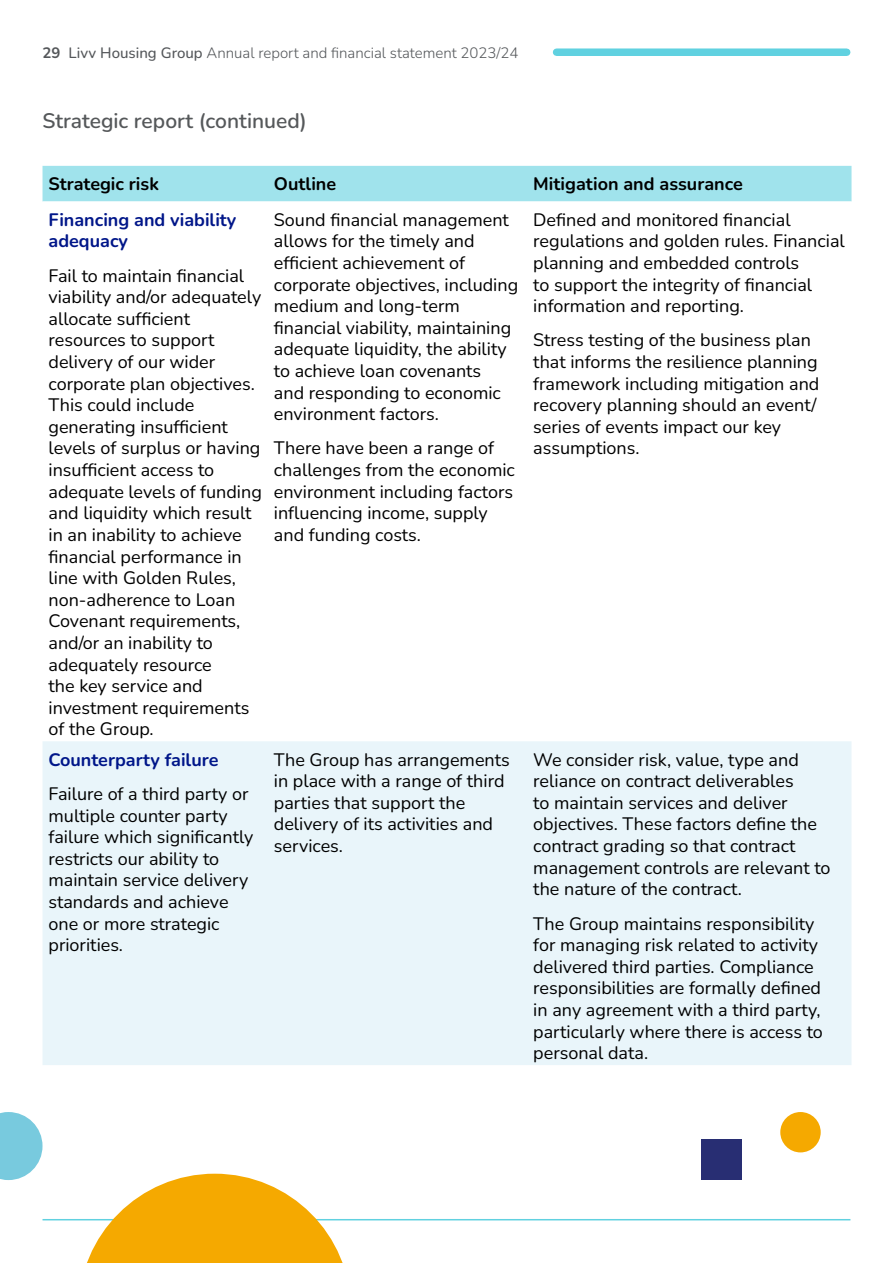
<style>
.page{position:relative;width:893px;height:1263px;background:#fff}
.page>*{position:absolute;margin:0;border:0;box-sizing:border-box;transform-origin:0 0}
.t1{font:600 21px "Nunito";color:#55585a}
.t2{font:18px/21.6px "Nunito";color:#000}
.t3{font:700 18px/21.6px "Nunito";color:#001689}
.t4{font:700 18px "Nunito";color:#000}
.t5{font:300 15px "Nunito";color:#54575a}
.s1{font-weight:700}
.s2{font-weight:500}
</style>
<div class="page">
<div style="left:557px;top:48px;width:290px;height:8px;background:#60d1e0"></div>
<hr style="left:43px;top:1219px;width:807px;height:1px;background:#60d1e0">
<div style="left:43px;top:166px;width:808px;height:35px;background:#a0e3ec"></div>
<div style="left:43px;top:741px;width:808px;height:324px;background:#e9f5fa"></div>
<svg style="left:0;top:1112px;width:43px;height:68px"></svg>
<svg style="left:79px;top:1174px;width:272px;height:89px"></svg>
<div style="left:780px;top:1112px;width:41px;height:40px;background:#f5a900;border-radius:50%"></div>
<div style="left:702px;top:1140px;width:40px;height:40px;background:#282e73"></div>
<p class="t5" style="left:43px;top:42px;width:478px"><span class="s1">29</span> <span class="s2">Livv Housing Group</span> Annual report and financial statement 2023/24</p>
<p class="t1" style="left:43px;top:105px;width:266px">Strategic report (continued)</p>
<p class="t4" style="left:49px;top:171px;width:112px">Strategic risk</p>
<p class="t4" style="left:274px;top:171px;width:64px">Outline</p>
<p class="t4" style="left:533px;top:171px;width:211px">Mitigation and assurance</p>
<p class="t3" style="left:49px;top:208px;width:189px">Financing and viability adequacy</p>
<p class="t2" style="left:49px;top:264px;width:215px">Fail to maintain financial viability and/or adequately allocate sufficient resources to support delivery of our wider corporate plan objectives.<br>This could include generating insufficient levels of surplus or having insufficient access to adequate levels of funding and liquidity which result in an inability to achieve financial performance in line with Golden Rules, non-adherence to Loan<br>Covenant requirements, and/or an inability to adequately resource<br>the key service and investment requirements of the Group.</p>
<p class="t2" style="left:274px;top:208px;width:246px">Sound financial management allows for the timely and efficient achievement of corporate objectives, including medium and long-term financial viability, maintaining adequate liquidity, the ability to achieve loan covenants<br>and responding to economic environment factors.</p>
<p class="t2" style="left:274px;top:437px;width:243px">There have been a range of challenges from the economic environment including factors influencing income, supply and funding costs.</p>
<p class="t2" style="left:533px;top:208px;width:313px">Defined and monitored financial regulations and golden rules. Financial planning and embedded controls<br>to support the integrity of financial information and reporting.</p>
<p class="t2" style="left:533px;top:329px;width:288px">Stress testing of the business plan that informs the resilience planning framework including mitigation and recovery planning should an event/ series of events impact our key assumptions.</p>
<p class="t3" style="left:49px;top:748px;width:171px">Counterparty failure</p>
<p class="t2" style="left:49px;top:782px;width:207px">Failure of a third party or multiple counter party failure which significantly restricts our ability to maintain service delivery standards and achieve one or more strategic priorities.</p>
<p class="t2" style="left:274px;top:748px;width:237px">The Group has arrangements in place with a range of third parties that support the delivery of its activities and services.</p>
<p class="t2" style="left:533px;top:748px;width:299px">We consider risk, value, type and reliance on contract deliverables<br>to maintain services and deliver objectives. These factors define the contract grading so that contract management controls are relevant to the nature of the contract.</p>
<p class="t2" style="left:533px;top:912px;width:291px">The Group maintains responsibility for managing risk related to activity delivered third parties. Compliance responsibilities are formally defined in any agreement with a third party, particularly where there is access to personal data.</p>
</div>
